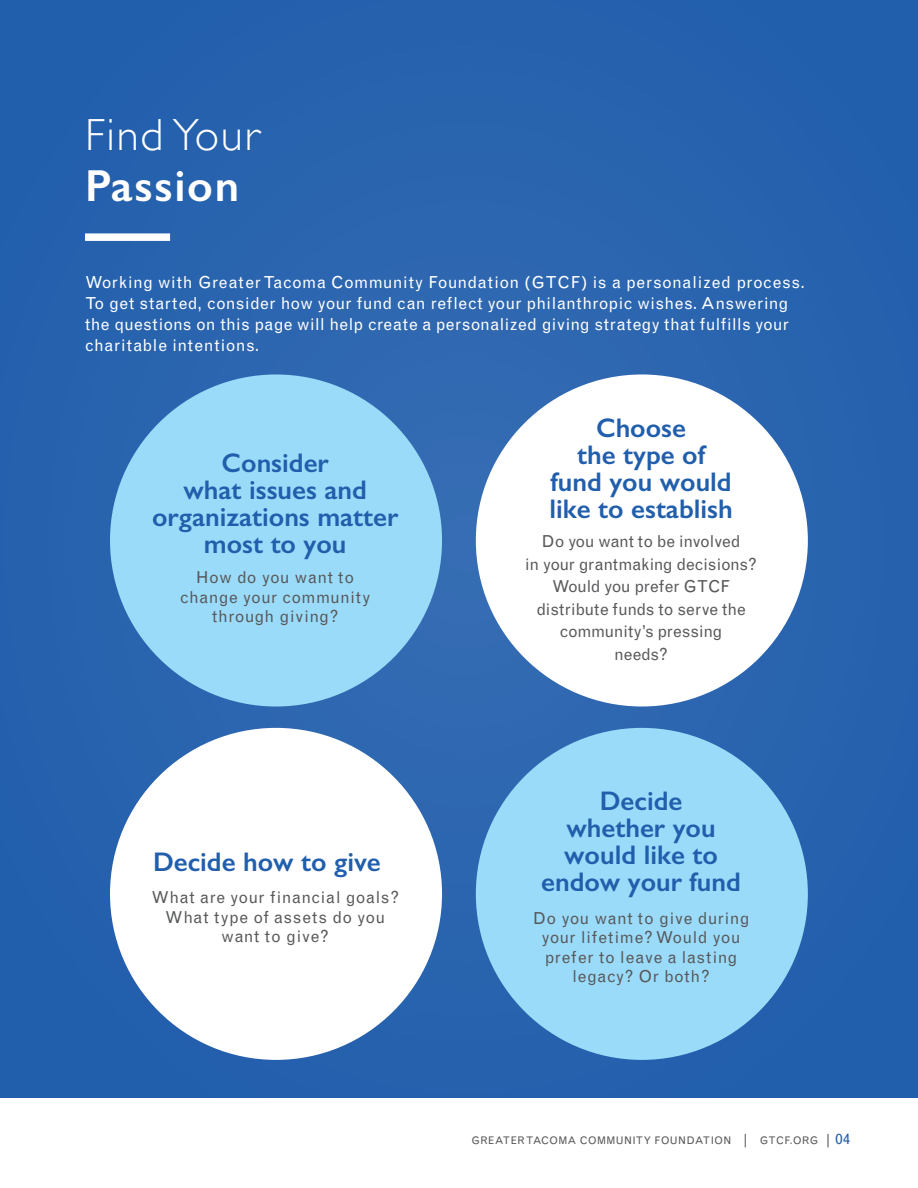
<style>
.page{position:relative;width:918px;height:1188px;background:#fff}
.page>*{position:absolute;margin:0;border:0;box-sizing:border-box;transform-origin:0 0}
.t1{font:300 45px "Gill Sans";letter-spacing:.04em;color:#fff}
.t2{font:600 45px "Gill Sans";letter-spacing:.04em;color:#fff}
.t3{font:600 27px/27px "Gill Sans";color:#215eac;text-align:center}
.t4{font:16.65px/21px "Grotesque MT Std";letter-spacing:.03em;color:#fff}
.t5{font:16.5px/22.5px "Grotesque MT Std";letter-spacing:-.01em;color:#58595b;text-align:center}
.t6{font:16.5px/19.5px "Grotesque MT Std";letter-spacing:.04em;color:#58595b;text-align:center}
.t7{font:16.5px/19.5px "Grotesque MT Std";letter-spacing:.035em;color:#58595b;text-align:center}
.t8{font:16.5px/19.5px "Grotesque MT Std";letter-spacing:.015em;color:#58595b;text-align:center}
.t9{font:10.5px "Grotesque MT Std";letter-spacing:.04em;color:#58595b}
.s1{font-size:13.5px}
.s2{font-size:15px;color:#215eac}
</style>
<div class="page">
<div style="left:0;top:0;width:918px;height:1098px;background:#215eac"></div>
<div style="left:110px;top:374px;width:332px;height:333px;background:#9adbf9;border-radius:50%"></div>
<div style="left:110px;top:728px;width:332px;height:332px;background:#fff;border-radius:50%"></div>
<div style="left:476px;top:374px;width:332px;height:333px;background:#fff;border-radius:50%"></div>
<div style="left:476px;top:728px;width:332px;height:332px;background:#9adbf9;border-radius:50%"></div>
<div style="left:85px;top:233px;width:85px;height:8px;background:#fff"></div>
<h1 class="t1" style="left:85px;top:100px;width:176px">Find Your</h1>
<h1 class="t2" style="left:85px;top:158px;width:156px">Passion</h1>
<p class="t4" style="left:85px;top:271px;width:721px">Working with Greater Tacoma Community Foundation (GTCF) is a personalized process.<br>To get started, consider how your fund can reflect your philanthropic wishes. Answering the questions on this page will help create a personalized giving strategy that fulfills your charitable intentions.</p>
<h2 class="t3" style="left:152px;top:449px;width:248px">Consider<br>what issues and organizations matter most to you</h2>
<p class="t8" style="left:180px;top:568px;width:192px">How do you want to change your community through giving?</p>
<h2 class="t3" style="left:153px;top:848px;width:229px">Decide how to give</h2>
<p class="t7" style="left:151px;top:888px;width:249px">What are your financial goals?<br>What type of assets do you want to give?</p>
<h2 class="t3" style="left:549px;top:414px;width:185px">Choose<br>the type of fund you would like to establish</h2>
<p class="t5" style="left:525px;top:530px;width:233px">Do you want to be involved<br>in your grantmaking decisions?<br>Would you prefer GTCF distribute funds to serve the community’s pressing<br>needs?</p>
<h2 class="t3" style="left:541px;top:788px;width:201px">Decide<br>whether you would like to endow your fund</h2>
<p class="t6" style="left:533px;top:908px;width:218px">Do you want to give during your lifetime? Would you prefer to leave a lasting legacy? Or both?</p>
<p class="t9" style="left:472px;top:1134px;width:380px">GREATER TACOMA COMMUNITY FOUNDATION <span class="s1">|</span> GTCF.ORG <span class="s1">|</span> <span class="s2">04</span></p>
</div>
